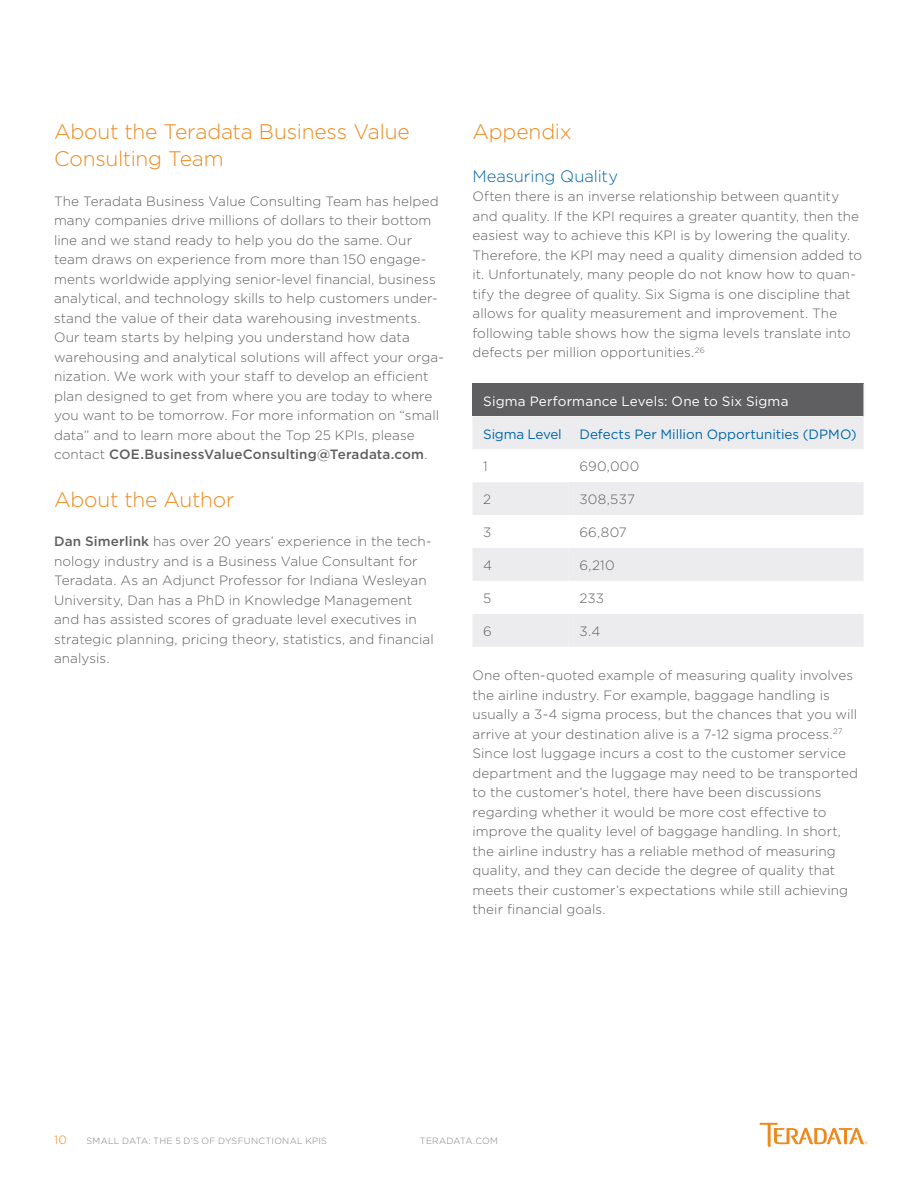
<style>
.page{position:relative;width:918px;height:1188px;background:#fff}
.page>*{position:absolute;margin:0;border:0;box-sizing:border-box;transform-origin:0 0}
.t1{font:300 21px/27px "Gotham";letter-spacing:-.01em;color:#ed891d}
.t2{font:300 16.5px "Gotham";letter-spacing:-.005em;color:#0068a9}
.t3{font:300 13.5px/19.5px "Gotham";letter-spacing:.005em;color:#5f5f62}
.t4{font:13.5px "Gotham";letter-spacing:-.005em;color:#0068a9}
.t5{font:13.5px "Gotham";letter-spacing:.01em;color:#fff}
.t6{font:300 12px "Gotham";color:#ed891d}
.t7{font:300 9px "Gotham";letter-spacing:.03em;color:#7d7f82}
.s1{font-weight:500}
</style>
<div class="page">
<svg style="left:759px;top:1123px;width:108px;height:24px"></svg>
<div style="left:472px;top:384px;width:392px;height:32px;background:#5f5f62"></div>
<div style="left:473px;top:416px;width:391px;height:231px;background:#ececee"></div>
<svg style="left:473px;top:449px;width:391px;height:165px"></svg>
<div style="left:569px;top:482px;width:295px;height:165px;background:#ececee"></div>
<svg style="left:569px;top:515px;width:295px;height:99px"></svg>
<hr style="left:863px;top:384px;width:1px;height:32px;background:#babbbe">
<h1 class="t1" style="left:54px;top:118px;width:357px">About the Teradata Business Value<br>Consulting Team</h1>
<p class="t3" style="left:54px;top:191px;width:392px">The Teradata Business Value Consulting Team has helped many companies drive millions of dollars to their bottom line and we stand ready to help you do the same. Our team draws on experience from more than 150 engage&shy;ments worldwide applying senior-level financial, business analytical, and technology skills to help customers under&shy;stand the value of their data warehousing investments.<br>Our team starts by helping you understand how data warehousing and analytical solutions will affect your orga&shy;nization. We work with your staff to develop an efficient plan designed to get from where you are today to where you want to be tomorrow. For more information on “small data” and to learn more about the Top 25 KPIs, please contact <span class="s1">COE.BusinessValueConsulting@Teradata.com</span>.</p>
<h1 class="t1" style="left:54px;top:485px;width:182px">About the Author</h1>
<p class="t3" style="left:54px;top:532px;width:381px"><span class="s1">Dan Simerlink</span> has over 20 years’ experience in the tech&shy;nology industry and is a Business Value Consultant for Teradata. As an Adjunct Professor for Indiana Wesleyan University, Dan has a PhD in Knowledge Management and has assisted scores of graduate level executives in strategic planning, pricing theory, statistics, and financial analysis.</p>
<h1 class="t1" style="left:472px;top:118px;width:101px">Appendix</h1>
<p class="t2" style="left:472px;top:167px;width:147px">Measuring Quality</p>
<p class="t3" style="left:472px;top:187px;width:391px">Often there is an inverse relationship between quantity and quality. If the KPI requires a greater quantity, then the easiest way to achieve this KPI is by lowering the quality.<br>Therefore, the KPI may need a quality dimension added to it. Unfortunately, many people do not know how to quan&shy;tify the degree of quality. Six Sigma is one discipline that allows for quality measurement and improvement. The following table shows how the sigma levels translate into defects per million opportunities.<sup>26</sup></p>
<p class="t5" style="left:483px;top:392px;width:307px">Sigma Performance Levels: One to Six Sigma</p>
<p class="t4" style="left:483px;top:425px;width:80px">Sigma Level</p>
<p class="t4" style="left:579px;top:425px;width:279px">Defects Per Million Opportunities (DPMO)</p>
<p class="t3" style="left:483px;top:457px;width:6px">1</p>
<p class="t3" style="left:579px;top:457px;width:62px">690,000</p>
<p class="t3" style="left:483px;top:490px;width:9px">2</p>
<p class="t3" style="left:579px;top:490px;width:57px">308,537</p>
<p class="t3" style="left:483px;top:522px;width:10px">3</p>
<p class="t3" style="left:579px;top:522px;width:49px">66,807</p>
<p class="t3" style="left:483px;top:555px;width:10px">4</p>
<p class="t3" style="left:579px;top:555px;width:37px">6,210</p>
<p class="t3" style="left:483px;top:588px;width:10px">5</p>
<p class="t3" style="left:579px;top:588px;width:26px">233</p>
<p class="t3" style="left:483px;top:621px;width:10px">6</p>
<p class="t3" style="left:579px;top:621px;width:22px">3.4</p>
<p class="t3" style="left:472px;top:666px;width:387px">One often-quoted example of measuring quality involves the airline industry. For example, baggage handling is usually a 3-4 sigma process, but the chances that you will arrive at your destination alive is a 7-12 sigma process.<sup>27<br></sup>Since lost luggage incurs a cost to the customer service department and the luggage may need to be transported to the customer’s hotel, there have been discussions regarding whether it would be more cost effective to improve the quality level of baggage handling. In short, the airline industry has a reliable method of measuring quality, and they can decide the degree of quality that meets their customer’s expectations while still achieving their financial goals.</p>
<p class="t6" style="left:54px;top:1134px;width:14px">10</p>
<p class="t7" style="left:87px;top:1136px;width:242px">SMALL DATA: THE 5 D’S OF DYSFUNCTIONAL KPIS</p>
<p class="t7" style="left:420px;top:1136px;width:80px">TERADATA.COM</p>
</div>
